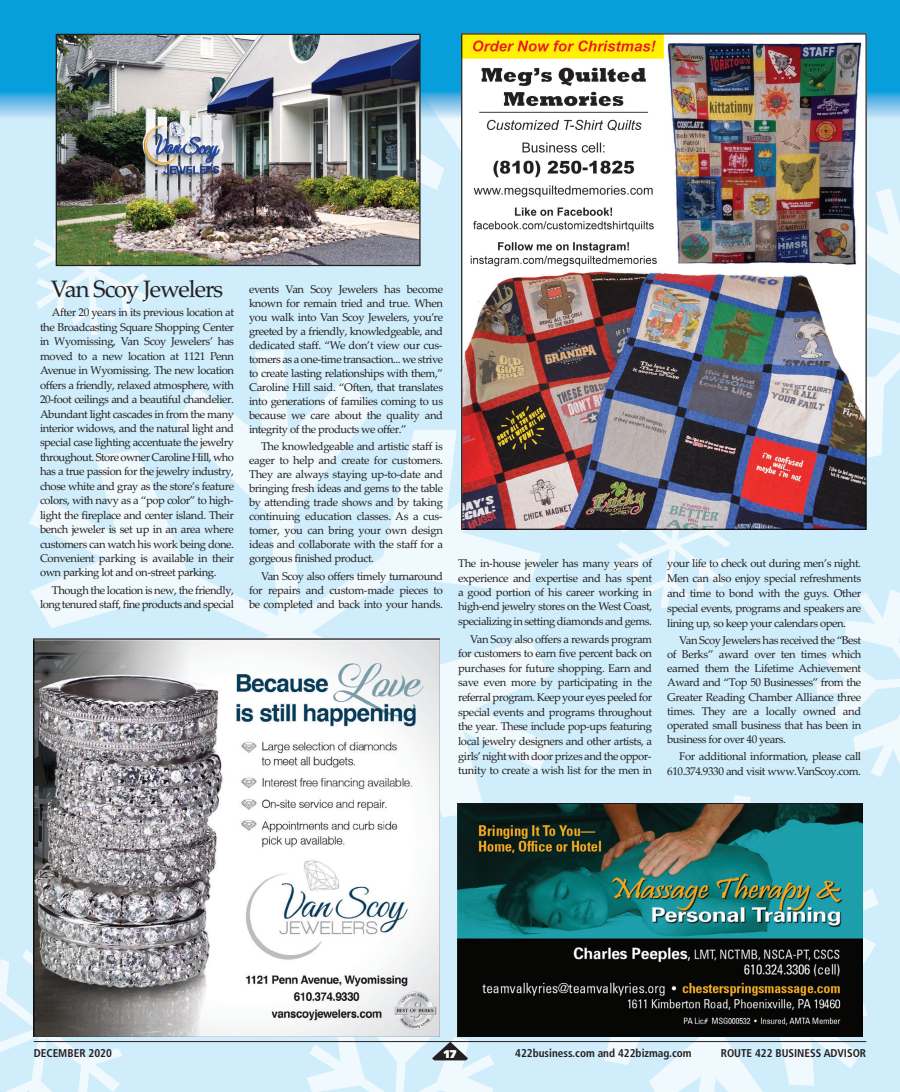
<style>
.page{position:relative;width:900px;height:1092px;background:#fff}
.page>*{position:absolute;margin:0;border:0;box-sizing:border-box;transform-origin:0 0}
.t1{font:23.75px "Palatino Linotype";letter-spacing:-.045em;color:#231f20}
.t2{font:11.25px/14.4px "Palatino Linotype";letter-spacing:-.04em;color:#231f20;text-align:justify}
.t3{font:700 condensed 11.25px "Frutiger";color:#231f20}
.t4{font:900 11.25px "Frutiger";color:#fff}
</style>
<div class="page">
<img style="left:0;top:118px;width:900px;height:973px">
<div style="left:0;top:0;width:900px;height:92px;background:#069edb"></div>
<img style="left:31px;top:90px;width:869px;height:28px">
<img style="left:0;top:92px;width:31px;height:57px">
<hr style="left:34px;top:1041px;width:832px;height:1px;background:#231f20">
<svg style="left:432px;top:1041px;width:36px;height:19px"></svg>
<img style="left:58px;top:36px;width:361px;height:228px">
<div style="left:56px;top:34px;width:365px;height:232px;border:1px solid #231f20"></div>
<img style="left:34px;top:638px;width:405px;height:398px">
<img style="left:461px;top:34px;width:405px;height:495px">
<img style="left:457px;top:802px;width:405px;height:234px">
<h1 class="t1" style="left:51px;top:275px;width:174px">Van Scoy Jewelers</h1>
<p class="t2" style="left:40px;top:305px;width:196px;text-indent:12px">After 20 years in its previous location at the Broadcasting Square Shopping Center in Wyomissing, Van Scoy Jewelers’ has moved to a new location at 1121 Penn Avenue in Wyomissing. The new location offers a friendly, relaxed atmosphere, with 20-foot ceilings and a beautiful chandelier.<br>Abundant light cascades in from the many interior widows, and the natural light and special case lighting accentuate the jewelry throughout. Store owner Caroline Hill, who has a true passion for the jewelry industry, chose white and gray as the store’s feature colors, with navy as a “pop color” to high&shy;light the fireplace and center island. Their bench jeweler is set up in an area where customers can watch his work being done.<br>Convenient parking is available in their own parking lot and on-street parking.</p>
<p class="t2" style="left:40px;top:583px;width:196px;text-align:right">Though the location is new, the friendly, long tenured staff, fine products and special</p>
<p class="t2" style="left:249px;top:282px;width:196px;line-height:14px">events Van Scoy Jewelers has become known for remain tried and true. When you walk into Van Scoy Jewelers, you’re greeted by a friendly, knowledgeable, and dedicated staff. “We don’t view our cus&shy;tomers as a one-time transaction... we strive to create lasting relationships with them,” Caroline Hill said. “Often, that translates into generations of families coming to us because we care about the quality and integrity of the products we offer.”</p>
<p class="t2" style="left:249px;top:439px;width:196px;line-height:14px;text-indent:12px">The knowledgeable and artistic staff is eager to help and create for customers.<br>They are always staying up-to-date and bringing fresh ideas and gems to the table by attending trade shows and by taking continuing education classes. As a cus&shy;tomer, you can bring your own design ideas and collaborate with the staff for a gorgeous finished product.</p>
<p class="t2" style="left:249px;top:568px;width:196px;text-indent:12px">Van Scoy also offers timely turnaround for repairs and custom-made pieces to be completed and back into your hands.</p>
<p class="t2" style="left:458px;top:556px;width:196px">The in-house jeweler has many years of experience and expertise and has spent a good portion of his career working in high-end jewelry stores on the West Coast, specializing in setting diamonds and gems.</p>
<p class="t2" style="left:458px;top:631px;width:196px;text-indent:12px">Van Scoy also offers a rewards program for customers to earn five percent back on purchases for future shopping. Earn and save even more by participating in the referral program. Keep your eyes peeled for special events and programs throughout the year. These include pop-ups featuring local jewelry designers and other artists, a girls’ night with door prizes and the oppor&shy;tunity to create a wish list for the men in</p>
<p class="t2" style="left:667px;top:556px;width:196px;line-height:14.8px">your life to check out during men’s night.<br>Men can also enjoy special refreshments and time to bond with the guys. Other special events, programs and speakers are lining up, so keep your calendars open.</p>
<p class="t2" style="left:667px;top:632px;width:196px;text-indent:12px">Van Scoy Jewelers has received the “Best of Berks” award over ten times which earned them the Lifetime Achievement Award and “Top 50 Businesses” from the Greater Reading Chamber Alliance three times. They are a locally owned and operated small business that has been in business for over 40 years.</p>
<p class="t2" style="left:667px;top:749px;width:196px;text-align:right">For additional information, please call<br>610.374.9330 and visit www.VanScoy.com.</p>
<p class="t3" style="left:34px;top:1048px;width:80px">DECEMBER 2020</p>
<p class="t4" style="left:444px;top:1049px;width:14px">17</p>
<p class="t3" style="left:515px;top:1048px;width:178px">422business.com and 422bizmag.com</p>
<p class="t3" style="left:721px;top:1048px;width:147px">ROUTE 422 BUSINESS ADVISOR</p>
</div>
